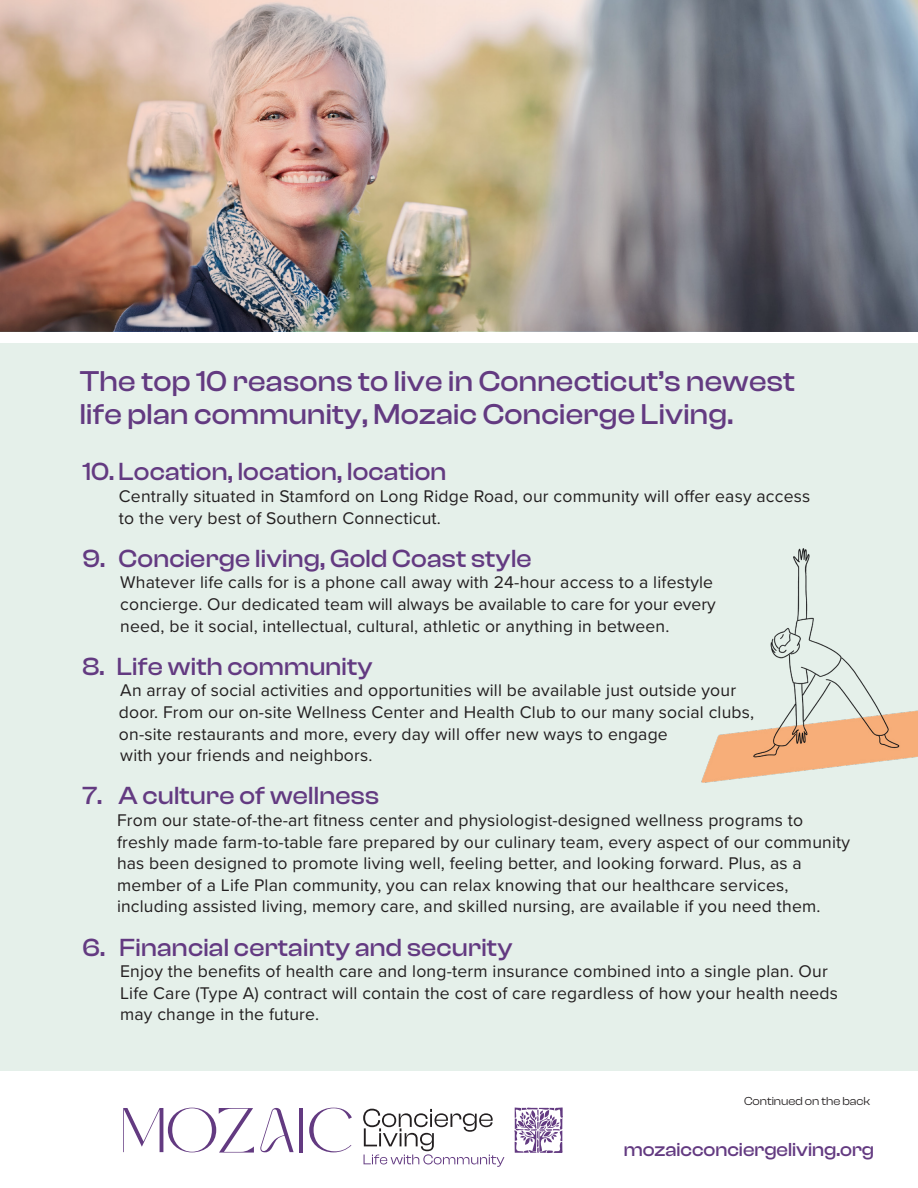
<style>
.page{position:relative;width:918px;height:1188px;background:#fff}
.page>*{position:absolute;margin:0;border:0;box-sizing:border-box;transform-origin:0 0}
.t1{font:500 29.7px/33px "Clash Display";letter-spacing:.01em;color:#633a81}
.t2{font:500 25.65px "Clash Display";letter-spacing:.01em;color:#633a81}
.t3{font:500 19.5px "Clash Display";color:#633a81}
.t4{font:17.55px/21.6px "Proxima Nova";letter-spacing:.01em;color:#231f20}
.t5{font:12px "Clash Display";color:#231f20}
</style>
<div class="page">
<div style="left:0;top:343px;width:918px;height:728px;background:#e5f0ea"></div>
<svg style="left:260px;top:1108px;width:34px;height:44px"></svg>
<hr style="left:299px;top:1108px;width:4px;height:44px;background:#633a81">
<svg style="left:309px;top:1108px;width:43px;height:44px"></svg>
<svg style="left:123px;top:1108px;width:131px;height:45px"></svg>
<svg style="left:363px;top:1109px;width:141px;height:58px"></svg>
<svg style="left:514px;top:1107px;width:49px;height:46px"></svg>
<img style="left:701px;top:549px;width:217px;height:233px">
<img style="left:0;top:0;width:918px;height:331px">
<p class="t1" style="left:80px;top:364px;width:717px">The top 10 reasons to live in Connecticut’s newest life plan community, Mozaic Concierge Living.</p>
<p class="t2" style="left:82px;top:457px;width:365px">10. Location, location, location</p>
<p class="t4" style="left:119px;top:485px;width:693px">Centrally situated in Stamford on Long Ridge Road, our community will offer easy access to the very best of Southern Connecticut.</p>
<p class="t2" style="left:82px;top:544px;width:451px">9. Concierge living, Gold Coast style</p>
<p class="t4" style="left:120px;top:571px;width:597px">Whatever life calls for is a phone call away with 24-hour access to a lifestyle concierge. Our dedicated team will always be available to care for your every need, be it social, intellectual, cultural, athletic or anything in between.</p>
<p class="t2" style="left:82px;top:652px;width:292px">8. Life with community</p>
<p class="t4" style="left:119px;top:679px;width:637px">An array of social activities and opportunities will be available just outside your door. From our on-site Wellness Center and Health Club to our many social clubs, on-site restaurants and more, every day will offer new ways to engage</p>
<p class="t4" style="left:120px;top:744px;width:254px">with your friends and neighbors.</p>
<p class="t2" style="left:82px;top:781px;width:298px">7. A culture of wellness</p>
<p class="t4" style="left:117px;top:809px;width:735px">From our state-of-the-art fitness center and physiologist-designed wellness programs to freshly made farm-to-table fare prepared by our culinary team, every aspect of our community has been designed to promote living well, feeling better, and looking forward. Plus, as a member of a Life Plan community, you can relax knowing that our healthcare services, including assisted living, memory care, and skilled nursing, are available if you need them.</p>
<p class="t2" style="left:82px;top:933px;width:431px">6. Financial certainty and security</p>
<p class="t4" style="left:120px;top:960px;width:719px">Enjoy the benefits of health care and long-term insurance combined into a single plan. Our<br>Life Care (Type A) contract will contain the cost of care regardless of how your health needs may change in the future.</p>
<p class="t5" style="left:744px;top:1094px;width:128px">Continued on the back</p>
<p class="t3" style="left:624px;top:1138px;width:252px">mozaicconciergeliving.org</p>
</div>
